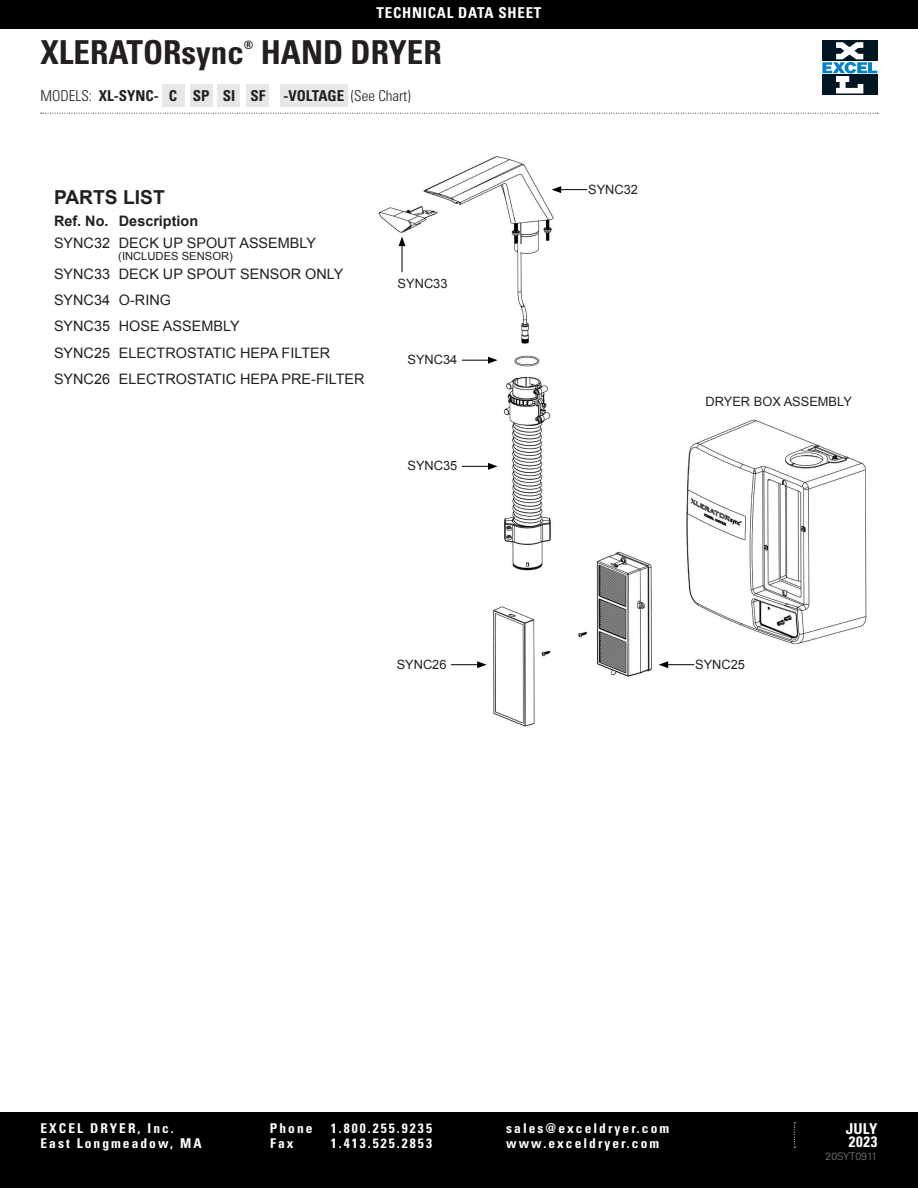
<style>
.page{position:relative;width:918px;height:1188px;background:#fff}
.page>*{position:absolute;margin:0;border:0;box-sizing:border-box;transform-origin:0 0}
.t1{font:700 condensed 33px "Univers LT Std";color:#231f20}
.t2{font:700 19.2px "Arial";color:#231f20}
.t3{font:700 condensed 15px "Univers LT Std";letter-spacing:.05em;color:#fff}
.t4{font:700 condensed 15px "Univers LT Std";color:#231f20}
.t5{font:300 condensed 15px "Univers LT Std";color:#231f20}
.t6{font:14.4px "Arial";color:#231f20}
.t7{font:700 14.4px "Arial";color:#231f20}
.t8{font:700 condensed 13.5px "Univers LT Std";letter-spacing:.15em;color:#fff}
.t9{font:12.75px "Arial";color:#231f20}
.t10{font:700 condensed 11.55px "Univers LT Std";color:#231f20}
.t11{font:11.25px "Arial";color:#231f20}
.t12{font:300 10.5px "Univers LT Std";color:#808285}
.s1{font-weight:300}
.s2{font-weight:700}
</style>
<div class="page">
<img style="left:378px;top:156px;width:489px;height:571px">
<svg style="left:462px;top:357px;width:36px;height:7px"></svg>
<svg style="left:399px;top:237px;width:7px;height:35px"></svg>
<svg style="left:462px;top:463px;width:36px;height:7px"></svg>
<svg style="left:451px;top:661px;width:36px;height:7px"></svg>
<svg style="left:659px;top:661px;width:35px;height:7px"></svg>
<svg style="left:552px;top:186px;width:35px;height:7px"></svg>
<svg style="left:822px;top:93px;width:55px;height:2px"></svg>
<div style="left:822px;top:40px;width:55px;height:21px;background:#011622"></div>
<svg style="left:822px;top:42px;width:55px;height:51px"></svg>
<div style="left:0;top:0;width:918px;height:28px;background:#000001"></div>
<svg style="left:41px;top:113px;width:837px;height:1px"></svg>
<div style="left:162px;top:85px;width:22px;height:22px;background:#e6e7e9"></div>
<div style="left:218px;top:85px;width:22px;height:22px;background:#e6e7e9"></div>
<div style="left:190px;top:85px;width:22px;height:22px;background:#e6e7e9"></div>
<div style="left:280px;top:85px;width:67px;height:22px;background:#e6e7e9"></div>
<div style="left:247px;top:85px;width:22px;height:22px;background:#e6e7e9"></div>
<div style="left:0;top:1112px;width:918px;height:76px;background:#000001"></div>
<svg style="left:794px;top:1123px;width:1px;height:25px"></svg>
<p class="t3" style="left:377px;top:4px;width:166px">TECHNICAL DATA SHEET</p>
<p class="t1" style="left:40px;top:32px;width:205px">XLERATORsync</p>
<p class="t10" style="left:244px;top:38px;width:11px">®</p>
<p class="t1" style="left:261px;top:32px;width:183px">HAND DRYER</p>
<p class="t4" style="left:40px;top:86px;width:120px"><span class="s1">MODELS:</span> XL-SYNC-</p>
<p class="t4" style="left:169px;top:86px;width:10px">C</p>
<p class="t4" style="left:193px;top:87px;width:18px">SP</p>
<p class="t4" style="left:223px;top:86px;width:14px">SI</p>
<p class="t4" style="left:250px;top:86px;width:16px">SF</p>
<p class="t5" style="left:283px;top:87px;width:129px"><span class="s2">-VOLTAGE</span> (See Chart)</p>
<p class="t2" style="left:54px;top:184px;width:112px">PARTS LIST</p>
<p class="t7" style="left:54px;top:212px;width:146px">Ref. No. Description</p>
<p class="t11" style="left:118px;top:248px;width:116px">(INCLUDES SENSOR)</p>
<p class="t6" style="left:54px;top:234px;width:264px">SYNC32 DECK UP SPOUT ASSEMBLY</p>
<p class="t6" style="left:54px;top:264px;width:291px">SYNC33 DECK UP SPOUT SENSOR ONLY</p>
<p class="t6" style="left:54px;top:290px;width:118px">SYNC34 O-RING</p>
<p class="t6" style="left:54px;top:317px;width:187px">SYNC35 HOSE ASSEMBLY</p>
<p class="t6" style="left:54px;top:343px;width:278px">SYNC25 ELECTROSTATIC HEPA FILTER</p>
<p class="t6" style="left:54px;top:369px;width:312px">SYNC26 ELECTROSTATIC HEPA PRE-FILTER</p>
<p class="t9" style="left:398px;top:275px;width:51px">SYNC33</p>
<p class="t9" style="left:408px;top:351px;width:51px">SYNC34</p>
<p class="t9" style="left:408px;top:458px;width:51px">SYNC35</p>
<p class="t9" style="left:588px;top:181px;width:51px">SYNC32</p>
<p class="t9" style="left:706px;top:393px;width:148px">DRYER BOX ASSEMBLY</p>
<p class="t9" style="left:397px;top:656px;width:51px">SYNC26</p>
<p class="t9" style="left:695px;top:656px;width:51px">SYNC25</p>
<p class="t8" style="left:40px;top:1119px;width:135px">EXCEL DRYER, Inc.</p>
<p class="t8" style="left:270px;top:1119px;width:44px">Phone</p>
<p class="t8" style="left:331px;top:1119px;width:103px">1.800.255.9235</p>
<p class="t8" style="left:506px;top:1119px;width:164px">sales@exceldryer.com</p>
<p class="t8" style="left:40px;top:1134px;width:163px">East Longmeadow, MA</p>
<p class="t8" style="left:270px;top:1134px;width:25px">Fax</p>
<p class="t8" style="left:331px;top:1134px;width:103px">1.413.525.2853</p>
<p class="t8" style="left:506px;top:1134px;width:154px">www.exceldryer.com</p>
<p class="t3" style="left:849px;top:1132px;width:30px">2023</p>
<p class="t3" style="left:846px;top:1119px;width:33px">JULY</p>
<p class="t12" style="left:826px;top:1150px;width:53px">20SYT0911</p>
</div>
